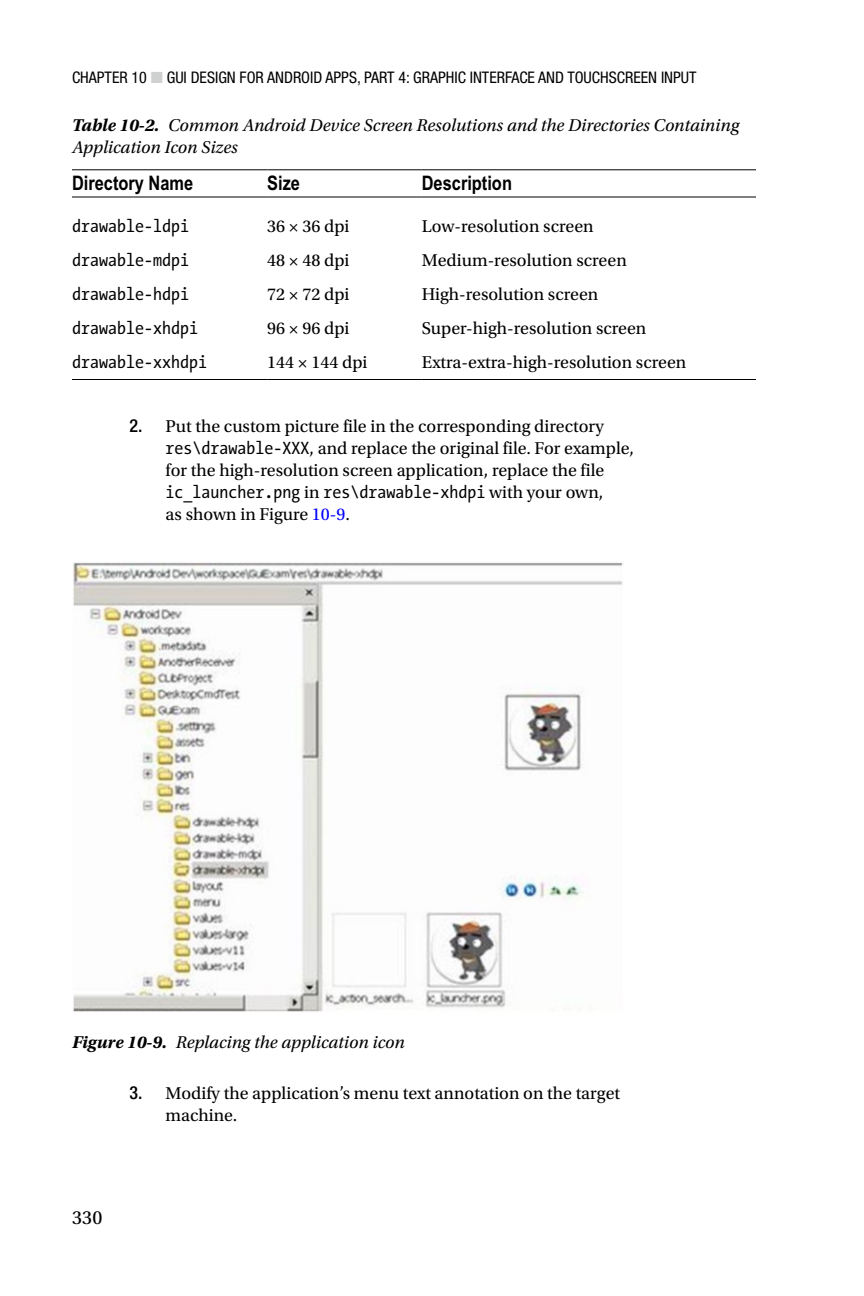
<style>
.page{position:relative;width:864px;height:1296px;background:#fff}
.page>*{position:absolute;margin:0;border:0;box-sizing:border-box;transform-origin:0 0}
.t1{font:700 20px "Arial Narrow";color:#000}
.t2{font:20px "Utopia Std";color:#000}
.t3{font:18px/22px "Utopia Std";color:#000}
.t4{font:italic 18px/22px "Utopia Std";color:#000}
.t5{font:18px "The Sans Mono Con Normal";color:#000}
.t6{font:condensed 16px "Helvetica Neue";color:#000}
.s1{color:#cfd0d0}
.s2{font-weight:700}
.s3{font-family:"Helvetica Neue";font-weight:500;font-stretch:condensed}
.s4{font-family:"The Sans Mono Con Normal"}
.s5{font-family:"Utopia Std"}
.s6{color:#00f}
</style>
<div class="page">
<hr style="left:267px;top:379px;width:155px;height:1px;background:#000">
<hr style="left:72px;top:379px;width:195px;height:1px;background:#000">
<hr style="left:422px;top:379px;width:334px;height:1px;background:#000">
<hr style="left:72px;top:169px;width:195px;height:1px;background:#000">
<hr style="left:72px;top:197px;width:195px;height:1px;background:#000">
<hr style="left:267px;top:169px;width:155px;height:1px;background:#000">
<hr style="left:267px;top:197px;width:155px;height:1px;background:#000">
<hr style="left:422px;top:169px;width:334px;height:1px;background:#000">
<hr style="left:422px;top:197px;width:334px;height:1px;background:#000">
<img style="left:73px;top:562px;width:549px;height:450px">
<p class="t6" style="left:72px;top:69px;width:626px">CHAPTER 10 <span class="s1">■</span> GUI DESIGN FOR ANDROID APPS, PART 4: GRAPHIC INTERFACE AND TOUCHSCREEN INPUT</p>
<p class="t4" style="left:72px;top:115px;width:669px"><span class="s2">Table 10-2.</span> Common Android Device Screen Resolutions and the Directories Containing<br>Application Icon Sizes</p>
<p class="t1" style="left:72px;top:171px;width:123px">Directory Name</p>
<p class="t1" style="left:267px;top:171px;width:34px">Size</p>
<p class="t1" style="left:422px;top:171px;width:92px">Description</p>
<p class="t5" style="left:72px;top:216px;width:118px">drawable-ldpi</p>
<p class="t3" style="left:267px;top:215px;width:84px">36 × 36 dpi</p>
<p class="t3" style="left:422px;top:215px;width:173px">Low-resolution screen</p>
<p class="t5" style="left:72px;top:250px;width:118px">drawable-mdpi</p>
<p class="t3" style="left:267px;top:249px;width:84px">48 × 48 dpi</p>
<p class="t3" style="left:422px;top:249px;width:207px">Medium-resolution screen</p>
<p class="t5" style="left:72px;top:284px;width:118px">drawable-hdpi</p>
<p class="t3" style="left:267px;top:283px;width:84px">72 × 72 dpi</p>
<p class="t3" style="left:422px;top:283px;width:178px">High-resolution screen</p>
<p class="t5" style="left:72px;top:318px;width:127px">drawable-xhdpi</p>
<p class="t3" style="left:267px;top:317px;width:84px">96 × 96 dpi</p>
<p class="t3" style="left:422px;top:317px;width:226px">Super-high-resolution screen</p>
<p class="t5" style="left:72px;top:352px;width:136px">drawable-xxhdpi</p>
<p class="t3" style="left:267px;top:351px;width:102px">144 × 144 dpi</p>
<p class="t3" style="left:422px;top:351px;width:266px">Extra-extra-high-resolution screen</p>
<p class="t3" style="left:166px;top:415px;width:470px;text-indent:-36px"><span class="s3">2.</span> Put the custom picture file in the corresponding directory <span class="s4">res\drawable-XXX</span>, and replace the original file. For example, for the high-resolution screen application, replace the file</p>
<p class="t5" style="left:166px;top:482px;width:439px">ic_launcher.png <span class="s5">in</span> res\drawable-xhdpi <span class="s5">with your own,</span></p>
<p class="t3" style="left:166px;top:503px;width:186px">as shown in Figure <span class="s6">10-9</span>.</p>
<p class="t4" style="left:72px;top:1031px;width:334px"><span class="s2">Figure 10-9.</span> Replacing the application icon</p>
<p class="t3" style="left:166px;top:1082px;width:456px;text-indent:-36px"><span class="s3">3.</span> Modify the application’s menu text annotation on the target machine.</p>
<p class="t2" style="left:72px;top:1207px;width:32px">330</p>
</div>
